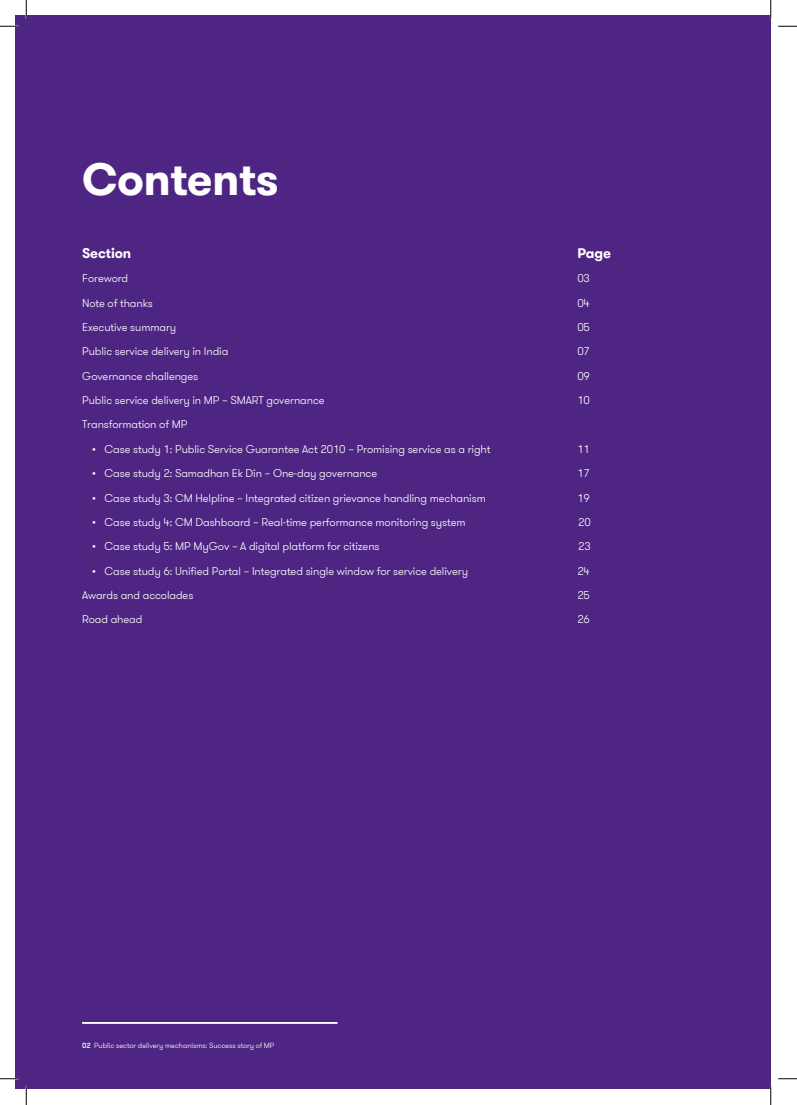
<style>
.page{position:relative;width:797px;height:1105px;background:#fff}
.page>*{position:absolute;margin:0;border:0;box-sizing:border-box;transform-origin:0 0}
._02_Headline_two_Bol{font:700 45px "GT Walsheim Pro";letter-spacing:-.01em;color:#fff}
.TOC_Headline{font:700 13.75px "GT Walsheim Pro";letter-spacing:-.01em;color:#fff}
.TOC_text{font:300 11.25px "GT Walsheim Pro";letter-spacing:-.01em;color:#fff}
._11_Body_text{font:300 7.5px "GT Walsheim Pro";letter-spacing:-.01em;color:#fff}
.s1{font-weight:500}
</style>
<div class="page">
<div style="left:16px;top:16px;width:754px;height:1073px;background:#4e2582"></div>
<hr style="left:82px;top:1022px;width:255px;height:2px;background:#fff">
<svg style="left:0;top:25px;width:19px;height:2px"></svg>
<svg style="left:778px;top:25px;width:19px;height:2px"></svg>
<svg style="left:0;top:1078px;width:19px;height:1px"></svg>
<svg style="left:778px;top:1078px;width:19px;height:1px"></svg>
<svg style="left:25px;top:0;width:2px;height:19px"></svg>
<svg style="left:25px;top:1086px;width:2px;height:19px"></svg>
<svg style="left:770px;top:0;width:1px;height:19px"></svg>
<svg style="left:770px;top:1086px;width:1px;height:19px"></svg>
<p class="_02_Headline_two_Bol" style="left:82px;top:150px;width:198px">Contents</p>
<p class="TOC_Headline" style="left:82px;top:244px;width:51px">Section</p>
<p class="TOC_Headline" style="left:577px;top:244px;width:35px">Page</p>
<p class="TOC_text" style="left:82px;top:271px;width:48px">Foreword</p>
<p class="TOC_text" style="left:577px;top:271px;width:14px">03</p>
<p class="TOC_text" style="left:82px;top:295px;width:72px">Note of thanks</p>
<p class="TOC_text" style="left:577px;top:295px;width:14px">04</p>
<p class="TOC_text" style="left:82px;top:320px;width:96px">Executive summary</p>
<p class="TOC_text" style="left:577px;top:320px;width:14px">05</p>
<p class="TOC_text" style="left:82px;top:344px;width:148px">Public service delivery in India</p>
<p class="TOC_text" style="left:577px;top:344px;width:14px">07</p>
<p class="TOC_text" style="left:82px;top:369px;width:118px">Governance challenges</p>
<p class="TOC_text" style="left:577px;top:369px;width:14px">09</p>
<p class="TOC_text" style="left:82px;top:393px;width:244px">Public service delivery in MP – SMART governance</p>
<p class="TOC_text" style="left:577px;top:393px;width:14px">10</p>
<p class="TOC_text" style="left:82px;top:417px;width:107px">Transformation of MP</p>
<p class="TOC_text" style="left:92px;top:442px;width:400px">• Case study 1: Public Service Guarantee Act 2010 – Promising service as a right</p>
<p class="TOC_text" style="left:577px;top:442px;width:14px">11</p>
<p class="TOC_text" style="left:92px;top:466px;width:287px">• Case study 2: Samadhan Ek Din – One-day governance</p>
<p class="TOC_text" style="left:577px;top:466px;width:14px">17</p>
<p class="TOC_text" style="left:92px;top:491px;width:395px">• Case study 3: CM Helpline – Integrated citizen grievance handling mechanism</p>
<p class="TOC_text" style="left:577px;top:491px;width:14px">19</p>
<p class="TOC_text" style="left:92px;top:515px;width:375px">• Case study 4: CM Dashboard – Real-time performance monitoring system</p>
<p class="TOC_text" style="left:578px;top:515px;width:14px">20</p>
<p class="TOC_text" style="left:92px;top:539px;width:289px">• Case study 5: MP MyGov – A digital platform for citizens</p>
<p class="TOC_text" style="left:578px;top:539px;width:14px">23</p>
<p class="TOC_text" style="left:92px;top:564px;width:377px">• Case study 6: Unified Portal – Integrated single window for service delivery</p>
<p class="TOC_text" style="left:577px;top:564px;width:14px">24</p>
<p class="TOC_text" style="left:82px;top:588px;width:113px">Awards and accolades</p>
<p class="TOC_text" style="left:577px;top:588px;width:14px">25</p>
<p class="TOC_text" style="left:82px;top:612px;width:62px">Road ahead</p>
<p class="TOC_text" style="left:577px;top:612px;width:14px">26</p>
<p class="_11_Body_text" style="left:82px;top:1040px;width:194px"><span class="s1">02</span> Public sector delivery mechanisms: Success story of MP</p>
</div>
